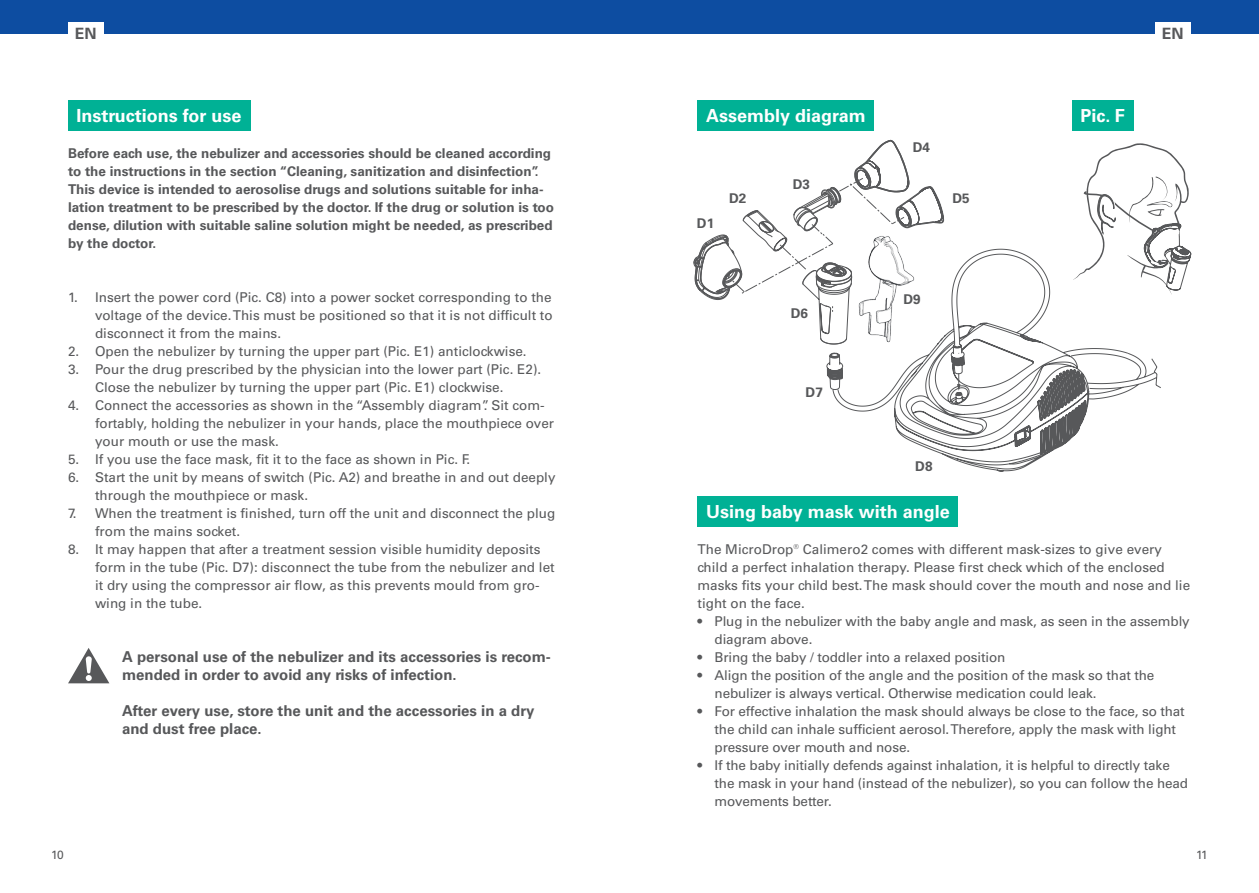
<style>
.page{position:relative;width:1259px;height:893px;background:#fff}
.page>*{position:absolute;margin:0;border:0;box-sizing:border-box;transform-origin:0 0}
.Headline_black{font:700 18px "Univers LT Pro 65";color:#fff}
.t1{font:700 15.6px "Univers LT Pro 65";color:#57585a}
.Copytext{font:700 15px/18px "Univers LT Pro 65";color:#57585a}
.Copytext-2{font:13.5px/18px "Univers LT Pro 55 Roman";color:#57585a}
.Text__fett{font:700 13.5px/18px "Univers LT Pro 65";color:#57585a}
.t2{font:12px "Univers LT Pro 55 Roman";color:#57585a}
</style>
<div class="page">
<div style="left:0;top:0;width:1259px;height:34px;background:#0d4da1"></div>
<div style="left:1155px;top:22px;width:36px;height:24px;background:#fff"></div>
<div style="left:68px;top:22px;width:36px;height:24px;background:#fff"></div>
<div style="left:697px;top:100px;width:177px;height:31px;background:#00b195"></div>
<svg style="left:68px;top:648px;width:41px;height:35px"></svg>
<div style="left:68px;top:100px;width:182px;height:31px;background:#00b195"></div>
<svg style="left:1083px;top:143px;width:108px;height:152px"></svg>
<div style="left:1071px;top:100px;width:62px;height:31px;background:#00b195"></div>
<div style="left:697px;top:496px;width:261px;height:31px;background:#00b195"></div>
<svg style="left:693px;top:140px;width:252px;height:204px"></svg>
<img style="left:851px;top:235px;width:66px;height:14px">
<svg style="left:826px;top:249px;width:335px;height:223px"></svg>
<p class="t1" style="left:75px;top:22px;width:23px">EN</p>
<p class="t1" style="left:1162px;top:22px;width:23px">EN</p>
<p class="Headline_black" style="left:77px;top:103px;width:166px">Instructions for use</p>
<p class="Headline_black" style="left:1080px;top:103px;width:46px">Pic. F</p>
<p class="Headline_black" style="left:706px;top:103px;width:161px">Assembly diagram</p>
<p class="Text__fett" style="left:68px;top:144px;width:487px">Before each use, the nebulizer and accessories should be cleaned according to the instructions in the section “Cleaning, sanitization and disinfection”.<br>This device is intended to aerosolise drugs and solutions suitable for inha&shy;lation treatment to be prescribed by the doctor. If the drug or solution is too dense, dilution with suitable saline solution might be needed, as prescribed by the doctor.</p>
<p class="Copytext-2" style="left:95px;top:288px;width:459px;text-align:justify;text-indent:-27px">1. Insert the power cord (Pic. C8) into a power socket corresponding to the voltage of the device. This must be positioned so that it is not difficult to disconnect it from the mains.</p>
<p class="Copytext-2" style="left:68px;top:342px;width:460px">2. Open the nebulizer by turning the upper part (Pic. E1) anticlockwise.</p>
<p class="Copytext-2" style="left:95px;top:360px;width:448px;text-indent:-27px">3. Pour the drug prescribed by the physician into the lower part (Pic. E2).<br>Close the nebulizer by turning the upper part (Pic. E1) clockwise.</p>
<p class="Copytext-2" style="left:95px;top:396px;width:461px;text-indent:-27px">4. Connect the accessories as shown in the “Assembly diagram”. Sit com&shy;fortably, holding the nebulizer in your hands, place the mouthpiece over your mouth or use the mask.</p>
<p class="Copytext-2" style="left:68px;top:450px;width:404px">5. If you use the face mask, fit it to the face as shown in Pic. F.</p>
<p class="Copytext-2" style="left:95px;top:468px;width:462px;text-indent:-27px">6. Start the unit by means of switch (Pic. A2) and breathe in and out deeply through the mouthpiece or mask.</p>
<p class="Copytext-2" style="left:95px;top:504px;width:462px;text-indent:-27px">7. When the treatment is finished, turn off the unit and disconnect the plug from the mains socket.</p>
<p class="Copytext-2" style="left:95px;top:540px;width:461px;text-indent:-27px">8. It may happen that after a treatment session visible humidity deposits form in the tube (Pic. D7): disconnect the tube from the nebulizer and let it dry using the compressor air flow, as this prevents mould from gro&shy;wing in the tube.</p>
<p class="Copytext" style="left:122px;top:647px;width:430px">A personal use of the nebulizer and its accessories is recom&shy;mended in order to avoid any risks of infection.</p>
<p class="Copytext" style="left:122px;top:701px;width:414px">After every use, store the unit and the accessories in a dry and dust free place.</p>
<p class="Text__fett" style="left:697px;top:214px;width:19px">D1</p>
<p class="Text__fett" style="left:729px;top:188px;width:19px">D2</p>
<p class="Text__fett" style="left:792px;top:175px;width:19px">D3</p>
<p class="Text__fett" style="left:791px;top:303px;width:19px">D6</p>
<p class="Text__fett" style="left:805px;top:383px;width:19px">D7</p>
<p class="Text__fett" style="left:912px;top:138px;width:19px">D4</p>
<p class="Text__fett" style="left:952px;top:188px;width:19px">D5</p>
<p class="Text__fett" style="left:903px;top:290px;width:19px">D9</p>
<p class="Text__fett" style="left:915px;top:456px;width:19px">D8</p>
<p class="Headline_black" style="left:706px;top:499px;width:245px">Using baby mask with angle</p>
<p class="Copytext-2" style="left:697px;top:540px;width:494px">The MicroDrop® Calimero2 comes with different mask-sizes to give every child a perfect inhalation therapy. Please first check which of the enclosed masks fits your child best. The mask should cover the mouth and nose and lie tight on the face.</p>
<p class="Copytext-2" style="left:714px;top:612px;width:477px;text-indent:-17px">• Plug in the nebulizer with the baby angle and mask, as seen in the assembly diagram above.</p>
<p class="Copytext-2" style="left:697px;top:648px;width:309px">• Bring the baby / toddler into a relaxed position</p>
<p class="Copytext-2" style="left:714px;top:666px;width:441px;text-indent:-17px">• Align the position of the angle and the position of the mask so that the nebulizer is always vertical. Otherwise medication could leak.</p>
<p class="Copytext-2" style="left:714px;top:702px;width:472px;text-indent:-17px">• For effective inhalation the mask should always be close to the face, so that the child can inhale sufficient aerosol. Therefore, apply the mask with light pressure over mouth and nose.</p>
<p class="Copytext-2" style="left:714px;top:756px;width:475px;text-indent:-17px">• If the baby initially defends against inhalation, it is helpful to directly take the mask in your hand (instead of the nebulizer), so you can follow the head movements better.</p>
<p class="t2" style="left:51px;top:846px;width:14px">10</p>
<p class="t2" style="left:1196px;top:846px;width:13px">11</p>
</div>
